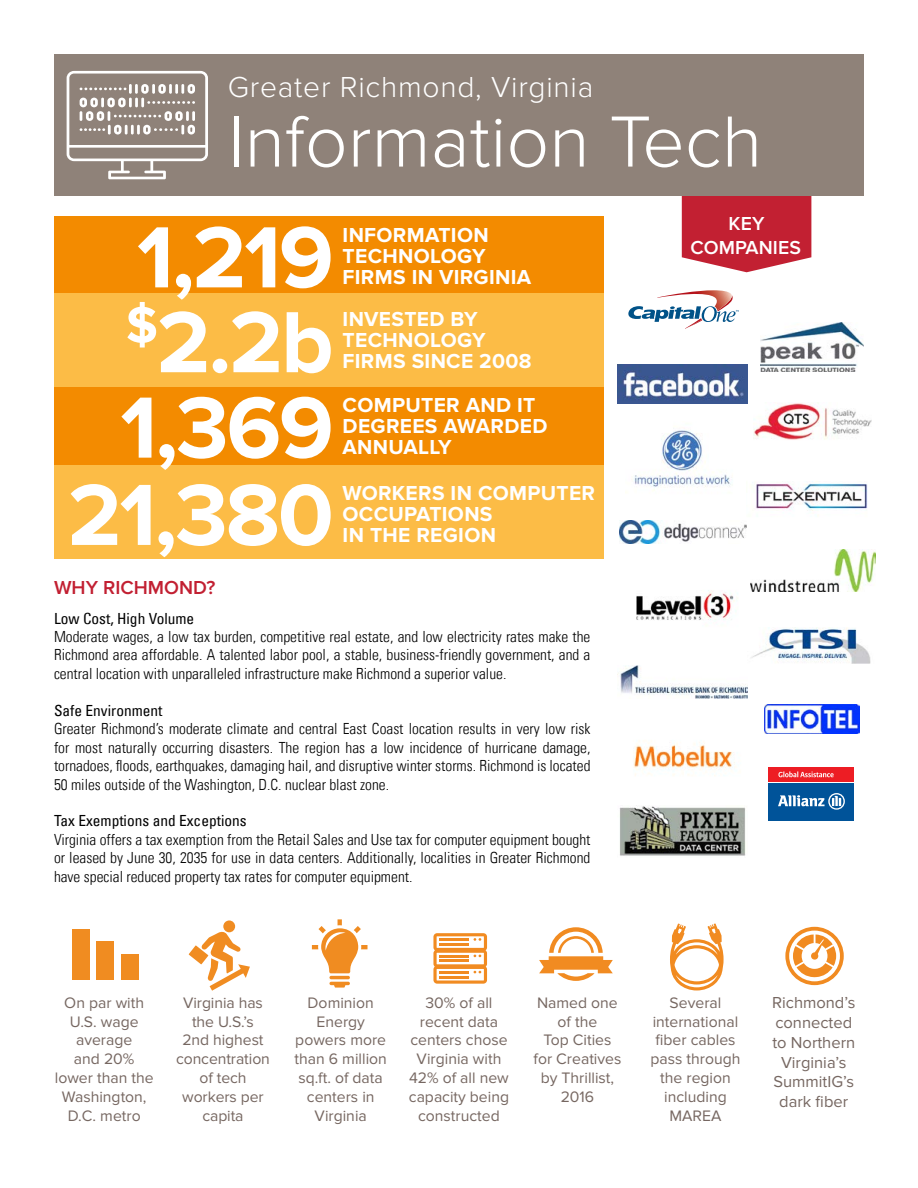
<style>
.page{position:relative;width:918px;height:1188px;background:#fff}
.page>*{position:absolute;margin:0;border:0;box-sizing:border-box;transform-origin:0 0}
.t1{font:700 90px/85.8px "Proxima Nova";letter-spacing:-.025em;color:#fff;text-align:right}
.t2{font:300 75px "Proxima Nova";color:#fff}
.t3{font:300 30px "Proxima Nova";letter-spacing:.025em;color:#fff}
.t4{font:700 21px/21px "Proxima Nova";letter-spacing:.015em;color:#fff}
.t5{font:600 19.5px/23.4px "Proxima Nova";letter-spacing:.005em;color:#fff;text-align:center}
.t6{font:600 19.5px "Proxima Nova";color:#c22032}
.t7{font:16.5px/19.8px "Proxima Nova";color:#766761;text-align:center}
.t8{font:15.75px/18.9px "Proxima Nova";color:#766761;text-align:center}
.t9{font:300 condensed 15.3px/18.5px "Univers LT";color:#000;text-align:justify}
.t10{font:condensed 15.3px "Univers LT";color:#000}
</style>
<div class="page">
<svg style="left:682px;top:196px;width:129px;height:76px;background:#c73545"></svg>
<div style="left:54px;top:54px;width:169px;height:142px;background:#8f8279"></div>
<svg style="left:67px;top:71px;width:141px;height:108px"></svg>
<img style="left:755px;top:481px;width:113px;height:30px">
<img style="left:625px;top:430px;width:106px;height:63px">
<img style="left:765px;top:705px;width:94px;height:29px">
<div style="left:769px;top:767px;width:85px;height:14px;background:#ed1d24"></div>
<div style="left:769px;top:783px;width:85px;height:38px;background:#005399"></div>
<svg style="left:778px;top:793px;width:67px;height:17px"></svg>
<svg style="left:778px;top:771px;width:56px;height:6px"></svg>
<img style="left:761px;top:323px;width:103px;height:48px">
<img style="left:619px;top:805px;width:127px;height:51px">
<img style="left:633px;top:740px;width:103px;height:36px">
<img style="left:750px;top:549px;width:125px;height:42px">
<svg style="left:628px;top:290px;width:111px;height:39px"></svg>
<img style="left:620px;top:521px;width:127px;height:22px">
<img style="left:618px;top:364px;width:129px;height:40px">
<img style="left:636px;top:590px;width:102px;height:30px">
<img style="left:754px;top:403px;width:117px;height:37px">
<img style="left:618px;top:666px;width:129px;height:33px">
<img style="left:751px;top:627px;width:120px;height:36px">
<div style="left:217px;top:54px;width:647px;height:142px;background:#8f8279"></div>
<div style="left:54px;top:216px;width:550px;height:343px;background:#f38b00"></div>
<div style="left:54px;top:293px;width:550px;height:94px;background:#fcbc46"></div>
<div style="left:54px;top:465px;width:550px;height:94px;background:#fcbc46"></div>
<div style="left:223px;top:920px;width:12px;height:12px;background:#f08c21;border-radius:50%"></div>
<svg style="left:189px;top:931px;width:61px;height:60px"></svg>
<svg style="left:539px;top:927px;width:74px;height:54px"></svg>
<div style="left:72px;top:929px;width:18px;height:50px;background:#f08c21"></div>
<div style="left:97px;top:941px;width:17px;height:38px;background:#f08c21"></div>
<div style="left:121px;top:954px;width:17px;height:25px;background:#f08c21"></div>
<svg style="left:312px;top:919px;width:56px;height:54px"></svg>
<hr style="left:329px;top:976px;width:21px;height:3px;background:#f08c21;border-radius:2px">
<svg style="left:329px;top:982px;width:21px;height:6px"></svg>
<svg style="left:785px;top:927px;width:59px;height:58px"></svg>
<svg style="left:670px;top:923px;width:54px;height:67px"></svg>
<svg style="left:433px;top:933px;width:54px;height:51px"></svg>
<h3 class="t3" style="left:228px;top:70px;width:367px">Greater Richmond, Virginia</h3>
<h2 class="t2" style="left:228px;top:99px;width:536px">Information Tech</h2>
<h1 class="t1" style="left:68px;top:217px;width:267px">1,219 <sup>$</sup>2.2b<br>1,369<br>21,380</h1>
<h3 class="t4" style="left:343px;top:225px;width:190px">INFORMATION<br>TECHNOLOGY<br>FIRMS IN VIRGINIA</h3>
<h3 class="t4" style="left:343px;top:309px;width:190px">INVESTED BY<br>TECHNOLOGY<br>FIRMS SINCE 2008</h3>
<h3 class="t4" style="left:343px;top:395px;width:206px">COMPUTER AND IT<br>DEGREES AWARDED<br>ANNUALLY</h3>
<h3 class="t4" style="left:343px;top:483px;width:254px">WORKERS IN COMPUTER<br>OCCUPATIONS<br>IN THE REGION</h3>
<p class="t6" style="left:54px;top:577px;width:163px">WHY RICHMOND?</p>
<p class="t10" style="left:54px;top:608px;width:142px">Low Cost, High Volume</p>
<p class="t9" style="left:54px;top:627px;width:538px">Moderate wages, a low tax burden, competitive real estate, and low electricity rates make the Richmond area affordable. A talented labor pool, a stable, business-friendly government, and a central location with unparalleled infrastructure make Richmond a superior value.</p>
<p class="t10" style="left:54px;top:701px;width:110px">Safe Environment</p>
<p class="t9" style="left:54px;top:720px;width:538px">Greater Richmond’s moderate climate and central East Coast location results in very low risk for most naturally occurring disasters. The region has a low incidence of hurricane damage, tornadoes, floods, earthquakes, damaging hail, and disruptive winter storms. Richmond is located 50 miles outside of the Washington, D.C. nuclear blast zone.</p>
<p class="t10" style="left:54px;top:811px;width:194px">Tax Exemptions and Exceptions</p>
<p class="t9" style="left:54px;top:830px;width:538px">Virginia offers a tax exemption from the Retail Sales and Use tax for computer equipment bought or leased by June 30, 2035 for use in data centers. Additionally, localities in Greater Richmond have special reduced property tax rates for computer equipment.</p>
<p class="t5" style="left:690px;top:213px;width:112px">KEY<br>COMPANIES</p>
<p class="t8" style="left:55px;top:993px;width:100px">On par with<br>U.S. wage average<br>and 20% lower than the<br>Washington,<br>D.C. metro</p>
<p class="t8" style="left:295px;top:993px;width:94px">Dominion<br>Energy powers more than 6 million sq.ft. of data centers in<br>Virginia</p>
<p class="t8" style="left:534px;top:993px;width:89px">Named one of the<br>Top Cities for Creatives by Thrillist,<br>2016</p>
<p class="t8" style="left:651px;top:993px;width:91px">Several international fiber cables pass through the region including<br>MAREA</p>
<p class="t8" style="left:409px;top:993px;width:102px">30% of all recent data centers chose<br>Virginia with<br>42% of all new capacity being constructed</p>
<p class="t8" style="left:176px;top:993px;width:95px">Virginia has the U.S.’s<br>2nd highest concentration of tech workers per capita</p>
<p class="t7" style="left:772px;top:993px;width:85px">Richmond’s connected to Northern<br>Virginia’s<br>SummitIG’s dark fiber</p>
</div>
